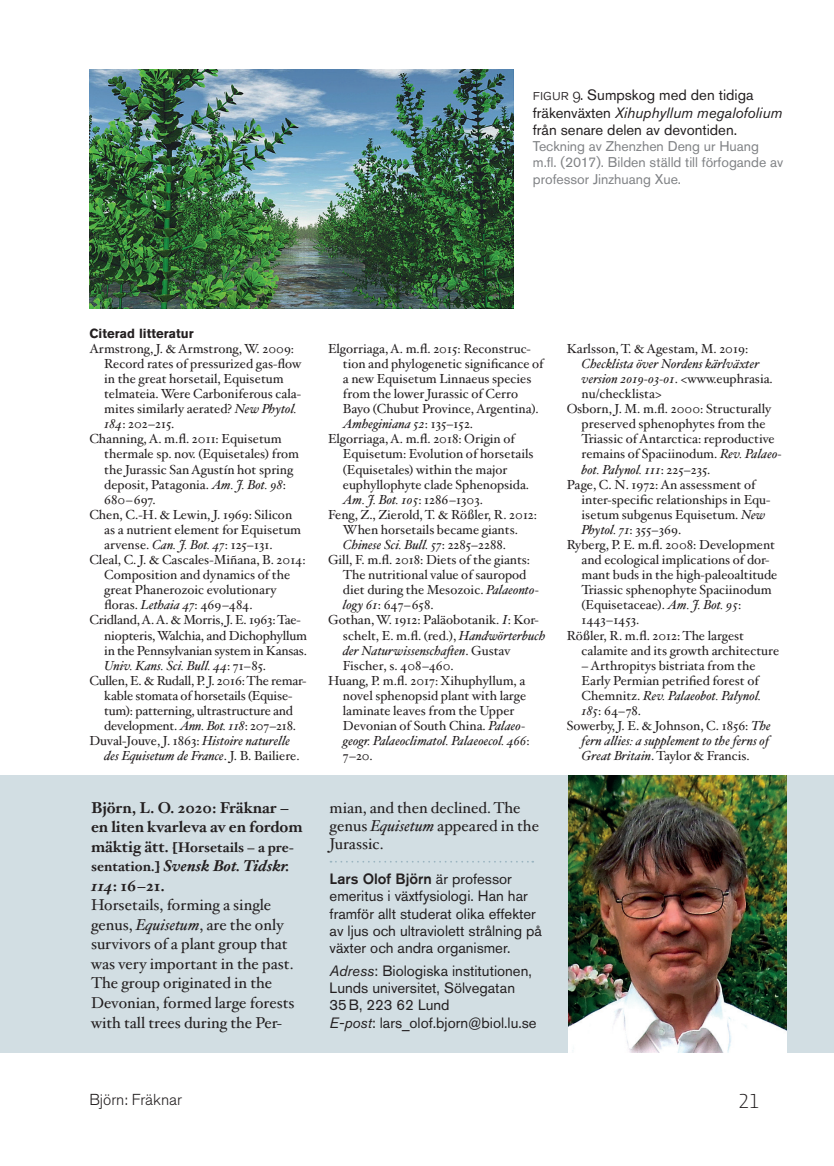
<style>
.page{position:relative;width:834px;height:1166px;background:#fff}
.page>*{position:absolute;margin:0;border:0;box-sizing:border-box;transform-origin:0 0}
.t1{font:300 21px "Massif Pro";color:#231f20}
.Summary{font:15.75px/19.6px "Hoefler Txt";color:#231f20}
.Biblid{font:700 15.75px/19.6px "Hoefler Txt";color:#231f20}
.Biblid-2{font:italic 700 15.75px/19.6px "Hoefler Txt";color:#231f20}
.t2{font:300 15.75px "Akzidenz Grotesk Std";color:#231f20}
.Förf_presentation{font:14.88px/17.3px "Akzidenz Grotesk Std";color:#231f20}
.Förf_adress{font:14.88px/17.3px "Akzidenz Grotesk Std";color:#231f20}
.Figurtext_första{font:14.88px/17.2px "Akzidenz Grotesk Std";color:#231f20}
.Figurtext_eng{font:14px/16.3px "Akzidenz Grotesk Std";color:#808285}
.Biblid-3{font:700 14px "Hoefler Txt";color:#231f20}
.Referenser{font:13.12px/15px "Hoefler Txt";color:#231f20}
.Referenser-2{font:italic 13.12px/15px "Hoefler Txt";color:#231f20}
.Referenser_rubrik{font:700 13.12px "Akzidenz Grotesk Std";color:#231f20}
.s1{font-weight:300;font-size:15.75px}
.s2{font-style:italic}
.s3{font-style:normal}
.s4{font-size:15.75px}
.s5{font-style:normal;font-size:14px}
.s6{font-weight:500}
</style>
<div class="page">
<img style="left:89px;top:69px;width:424px;height:239px">
<div style="left:0;top:775px;width:833px;height:277px;background:#d2dee3"></div>
<img style="left:568px;top:775px;width:217px;height:277px">
<svg style="left:330px;top:861px;width:203px;height:1px"></svg>
<p class="Figurtext_första" style="left:532px;top:87px;width:251px"><span class="s1">figur 9.</span> Sumpskog med den tidiga fräkenväxten <span class="s2">Xihuphyllum megalofolium </span>från senare delen av devontiden.</p>
<p class="Figurtext_eng" style="left:532px;top:138px;width:252px">Teckning av Zhenzhen Deng ur Huang m.fl. (2017). Bilden ställd till förfogande av professor Jinzhuang Xue.</p>
<p class="Referenser_rubrik" style="left:89px;top:325px;width:106px">Citerad litteratur</p>
<p class="Referenser" style="left:104px;top:340px;width:199px;text-indent:-15px">Armstrong, J. &amp; Armstrong, W. 2009:<br>Record rates of pressurized gas-flow in the great horsetail, Equisetum telmateia. Were Carboniferous cala&shy;mites similarly aerated? <span class="s2">New Phytol.<br>184</span>: 202–215.</p>
<p class="Referenser" style="left:104px;top:431px;width:196px;text-indent:-15px">Channing, A. m.fl. 2011: Equisetum thermale sp. nov. (Equisetales) from the Jurassic San Agustín hot spring deposit, Patagonia. <span class="s2">Am. J. Bot. 98</span>:<br>680–697.</p>
<p class="Referenser" style="left:104px;top:506px;width:198px;text-indent:-15px">Chen, C.-H. &amp; Lewin, J. 1969: Silicon as a nutrient element for Equisetum arvense. <span class="s2">Can. J. Bot. 47</span>: 125–131.</p>
<p class="Referenser" style="left:104px;top:551px;width:203px;text-indent:-15px">Cleal, C. J. &amp; Cascales-Miñana, B. 2014:<br>Composition and dynamics of the great Phanerozoic evolutionary floras. <span class="s2">Lethaia 47</span>: 469–484.</p>
<p class="Referenser" style="left:104px;top:612px;width:204px;text-indent:-15px">Cridland, A. A. &amp; Morris, J. E. 1963: Tae&shy;niopteris, Walchia, and Dichophyllum in the Pennsylvanian system in Kansas.<br><span class="s2">Univ. Kans. Sci. Bull. 44</span>: 71–85.</p>
<p class="Referenser" style="left:89px;top:672px;width:218px;text-align:center">Cullen, E. &amp; Rudall, P. J. 2016: The remar&shy;kable stomata of horsetails (Equise&shy;tum): patterning, ultrastructure and development. <span class="s2">Ann. Bot. 118</span>: 207–218.</p>
<p class="Referenser-2" style="left:104px;top:733px;width:197px;text-indent:-15px"><span class="s3">Duval-Jouve, J. 1863:</span> Histoire naturelle des Equisetum de France<span class="s3">. J. B. Bailiere.</span></p>
<p class="Biblid" style="left:91px;top:797px;width:213px">Björn, L. O. 2020: Fräknar – en liten kvarleva av en fordom</p>
<p class="Biblid-3" style="left:91px;top:836px;width:204px"><span class="s4">mäktig ätt.</span> [Horsetails – a pre-</p>
<p class="Biblid-2" style="left:91px;top:856px;width:200px"><span class="s5">sentation.]</span> Svensk Bot. Tidskr.<br>114<span class="s3">: 16–21.</span></p>
<p class="Summary" style="left:91px;top:894px;width:205px">Horsetails, forming a single genus, <span class="s2">Equisetum</span>, are the only survivors of a plant group that was very important in the past.<br>The group originated in the<br>Devonian, formed large forests with tall trees during the Per-</p>
<p class="Referenser" style="left:343px;top:340px;width:202px;text-indent:-15px">Elgorriaga, A. m.fl. 2015: Reconstruc&shy;tion and phylogenetic significance of a new Equisetum Linnaeus species from the lower Jurassic of Cerro Bayo (Chubut Province, Argentina).<br><span class="s2">Amheginiana 52</span>: 135–152.</p>
<p class="Referenser" style="left:343px;top:431px;width:192px;text-indent:-15px">Elgorriaga, A. m.fl. 2018: Origin of Equisetum: Evolution of horsetails (Equisetales) within the major euphyllophyte clade Sphenopsida.<br><span class="s2">Am. J. Bot. 105</span>: 1286–1303.</p>
<p class="Referenser" style="left:343px;top:506px;width:196px;text-indent:-15px">Feng, Z., Zierold, T. &amp; Rößler, R. 2012:<br>When horsetails became giants.<br><span class="s2">Chinese Sci. Bull. 57</span>: 2285–2288.</p>
<p class="Referenser" style="left:343px;top:551px;width:197px;text-indent:-15px">Gill, F. m.fl. 2018: Diets of the giants:<br>The nutritional value of sauropod diet during the Mesozoic. <span class="s2">Palaeonto&shy;logy 61</span>: 647–658.</p>
<p class="Referenser" style="left:343px;top:612px;width:204px;text-indent:-15px">Gothan, W. 1912: Paläobotanik. <span class="s2">I</span>: Kor&shy;schelt, E. m.fl. (red.), <span class="s2">Handwörterbuch der Naturwissenschaften</span>. Gustav Fischer, s. 408–460.</p>
<p class="Referenser" style="left:343px;top:672px;width:188px;text-indent:-15px">Huang, P. m.fl. 2017: Xihuphyllum, a novel sphenopsid plant with large laminate leaves from the Upper<br>Devonian of South China. <span class="s2">Palaeo&shy;geogr. Palaeoclimatol. Palaeoecol. 466</span>:<br>7–20.</p>
<p class="Summary" style="left:329px;top:797px;width:211px;line-height:18.4px">mian, and then declined. The genus <span class="s2">Equisetum</span> appeared in the<br>Jurassic.</p>
<p class="Förf_presentation" style="left:329px;top:870px;width:214px"><span class="s6">Lars Olof Björn</span> är professor emeritus i växtfysiologi. Han har framför allt studerat olika effekter av ljus och ultraviolett strålning på växter och andra organismer.</p>
<p class="Förf_adress" style="left:329px;top:961px;width:208px"><span class="s2">Adress</span>: Biologiska institutionen,<br>Lunds universitet, Sölvegatan<br>35B, 223 62 Lund<br><span class="s2">E-post</span>: lars_olof.bjorn@biol.lu.se</p>
<p class="Referenser" style="left:581px;top:340px;width:193px;text-indent:-15px">Karlsson, T. &amp; Agestam, M. 2019:<br><span class="s2">Checklista över Nordens kärlväxter version 2019-03-01</span>. &lt;www.euphrasia. nu/checklista&gt;</p>
<p class="Referenser" style="left:581px;top:401px;width:202px;text-indent:-15px">Osborn, J. M. m.fl. 2000: Structurally preserved sphenophytes from the Triassic of Antarctica: reproductive remains of Spaciinodum. <span class="s2">Rev. Palaeo&shy;bot. Palynol. 111</span>: 225–235.</p>
<p class="Referenser" style="left:581px;top:476px;width:190px;text-indent:-15px">Page, C. N. 1972: An assessment of inter-specific relationships in Equ&shy;isetum subgenus Equisetum. <span class="s2">New<br>Phytol. 71</span>: 355–369.</p>
<p class="Referenser" style="left:581px;top:536px;width:197px;text-indent:-15px">Ryberg, P. E. m.fl. 2008: Development and ecological implications of dor&shy;mant buds in the high-paleoaltitude<br>Triassic sphenophyte Spaciinodum (Equisetaceae). <span class="s2">Am. J. Bot. 95</span>:<br>1443–1453.</p>
<p class="Referenser" style="left:581px;top:627px;width:199px;text-indent:-15px">Rößler, R. m.fl. 2012: The largest calamite and its growth architecture</p>
<p class="Referenser" style="left:581px;top:657px;width:181px">– Arthropitys bistriata from the<br>Early Permian petrified forest of<br>Chemnitz. <span class="s2">Rev. Palaeobot. Palynol.<br>185</span>: 64–78.</p>
<p class="Referenser-2" style="left:581px;top:718px;width:191px;text-align:justify;text-indent:-15px"><span class="s3">Sowerby, J. E. &amp; Johnson, C. 1856:</span> The fern allies: a supplement to the ferns of Great Britain<span class="s3">. Taylor &amp; Francis.</span></p>
<p class="t2" style="left:89px;top:1090px;width:94px">Björn: Fräknar</p>
<h1 class="t1" style="left:738px;top:1087px;width:22px">21</h1>
</div>
